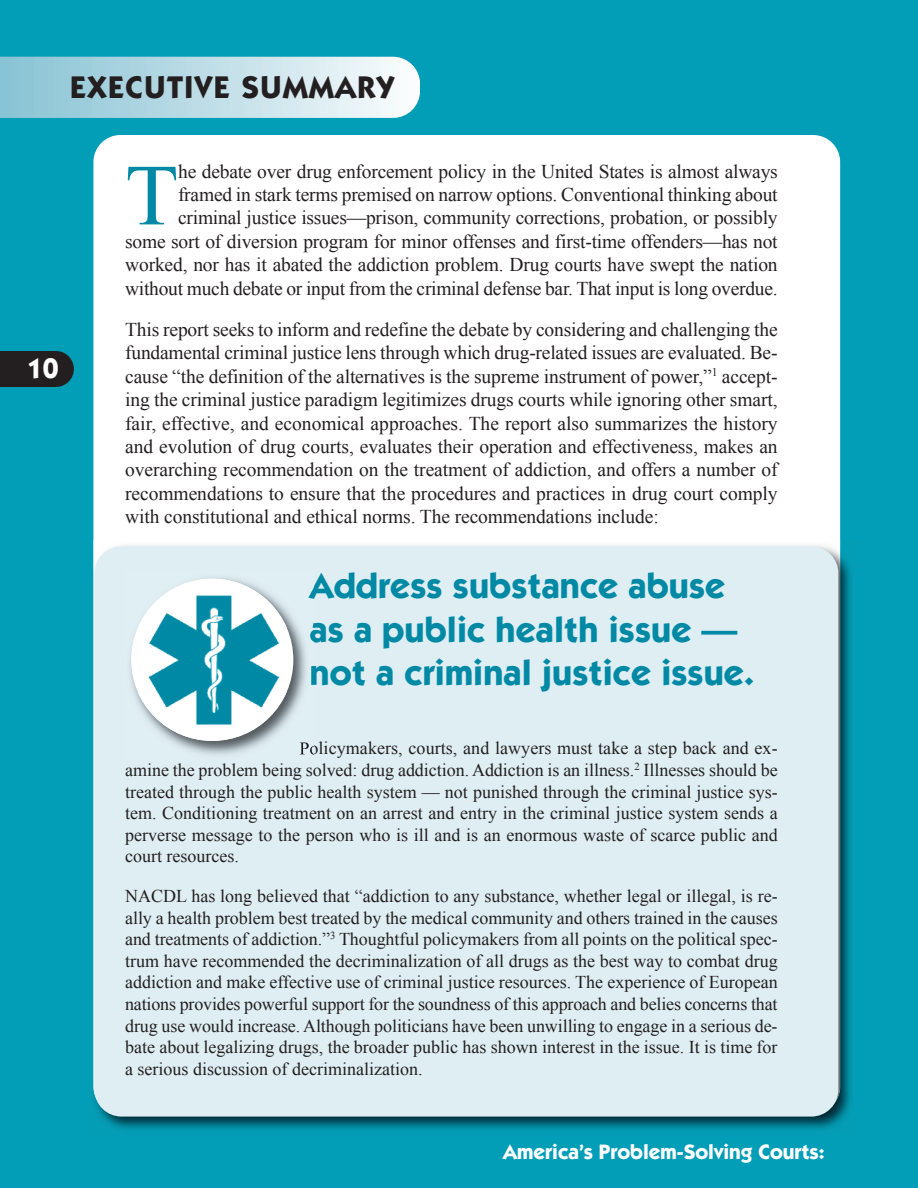
<style>
.page{position:relative;width:918px;height:1188px;background:#029db6}
.page>*{position:absolute;margin:0;border:0;box-sizing:border-box;transform-origin:0 0}
.t1{font:87px "Times New Roman";color:#0089a5}
.t2{font:700 36px/43.2px "Itc Kabel";letter-spacing:.005em;color:#0089a5}
.t3{font:700 31.5px "Itc Kabel";letter-spacing:.05em;color:#231f20}
.t4{font:700 28.5px "Itc Kabel";color:#fff}
.t5{font:700 21px "Itc Kabel";color:#fff}
.t6{font:19.5px/23.4px "Times New Roman";letter-spacing:-.01em;color:#231f20;text-align:right}
.t7{font:18px/21.6px "Times New Roman";color:#231f20;text-align:justify}
</style>
<div class="page">
<div style="left:93px;top:135px;width:747px;height:979px;background:#fff;border-radius:27px"></div>
<div style="left:0;top:351px;width:74px;height:36px;background:#231f20"></div>
<img style="left:93px;top:539px;width:758px;height:590px">
<div style="left:94px;top:546px;width:744px;height:571px;background:#deeef3;border-radius:27px"></div>
<img style="left:130px;top:578px;width:176px;height:177px">
<svg style="left:308px;top:589px;width:5px;height:10px"></svg>
<img style="left:310px;top:626px;width:3px;height:15px">
<img style="left:311px;top:666px;width:2px;height:19px">
<svg style="left:300px;top:742px;width:13px;height:13px"></svg>
<div style="left:131px;top:579px;width:162px;height:162px;background:#fff;border-radius:50%"></div>
<img style="left:138px;top:579px;width:148px;height:162px">
<svg style="left:0;top:57px;width:420px;height:61px;background:#bddde7"></svg>
<h3 class="t3" style="left:70px;top:75px;width:326px">EXECUTIVE SUMMARY</h3>
<h3 class="t4" style="left:27px;top:358px;width:33px">10</h3>
<p class="t6" style="left:125px;top:159px;width:654px">he debate over drug enforcement policy in the United States is almost always framed in stark terms premised on narrow options. Conventional thinking about criminal justice issues—prison, community corrections, probation, or possibly<br>some sort of diversion program for minor offenses and first-time offenders—has not worked, nor has it abated the addiction problem. Drug courts have swept the nation without much debate or input from the criminal defense bar. That input is long overdue.</p>
<p class="t6" style="left:125px;top:318px;width:654px;text-align:justify">This report seeks to inform and redefine the debate by considering and challenging the fundamental criminal justice lens through which drug-related issues are evaluated. Be&shy;cause “the definition of the alternatives is the supreme instrument of power,”<sup>1</sup> accept&shy;ing the criminal justice paradigm legitimizes drugs courts while ignoring other smart, fair, effective, and economical approaches. The report also summarizes the history and evolution of drug courts, evaluates their operation and effectiveness, makes an overarching recommendation on the treatment of addiction, and offers a number of recommendations to ensure that the procedures and practices in drug court comply with constitutional and ethical norms. The recommendations include:</p>
<h1 class="t1" style="left:125px;top:147px;width:55px">T</h1>
<h2 class="t2" style="left:310px;top:567px;width:446px">Address substance abuse as a public health issue — not a criminal justice issue.</h2>
<p class="t7" style="left:125px;top:738px;width:654px;text-indent:174px">Policymakers, courts, and lawyers must take a step back and ex&shy;amine the problem being solved: drug addiction. Addiction is an illness.<sup>2</sup> Illnesses should be treated through the public health system — not punished through the criminal justice sys&shy;tem. Conditioning treatment on an arrest and entry in the criminal justice system sends a perverse message to the person who is ill and is an enormous waste of scarce public and court resources.</p>
<p class="t7" style="left:125px;top:885px;width:654px">NACDL has long believed that “addiction to any substance, whether legal or illegal, is re&shy;ally a health problem best treated by the medical community and others trained in the causes and treatments of addiction.”<sup>3</sup> Thoughtful policymakers from all points on the political spec&shy;trum have recommended the decriminalization of all drugs as the best way to combat drug addiction and make effective use of criminal justice resources. The experience of European nations provides powerful support for the soundness of this approach and belies concerns that drug use would increase. Although politicians have been unwilling to engage in a serious de&shy;bate about legalizing drugs, the broader public has shown interest in the issue. It is time for a serious discussion of decriminalization.</p>
<p class="t5" style="left:503px;top:1144px;width:323px">America’s Problem-Solving Courts:</p>
</div>
